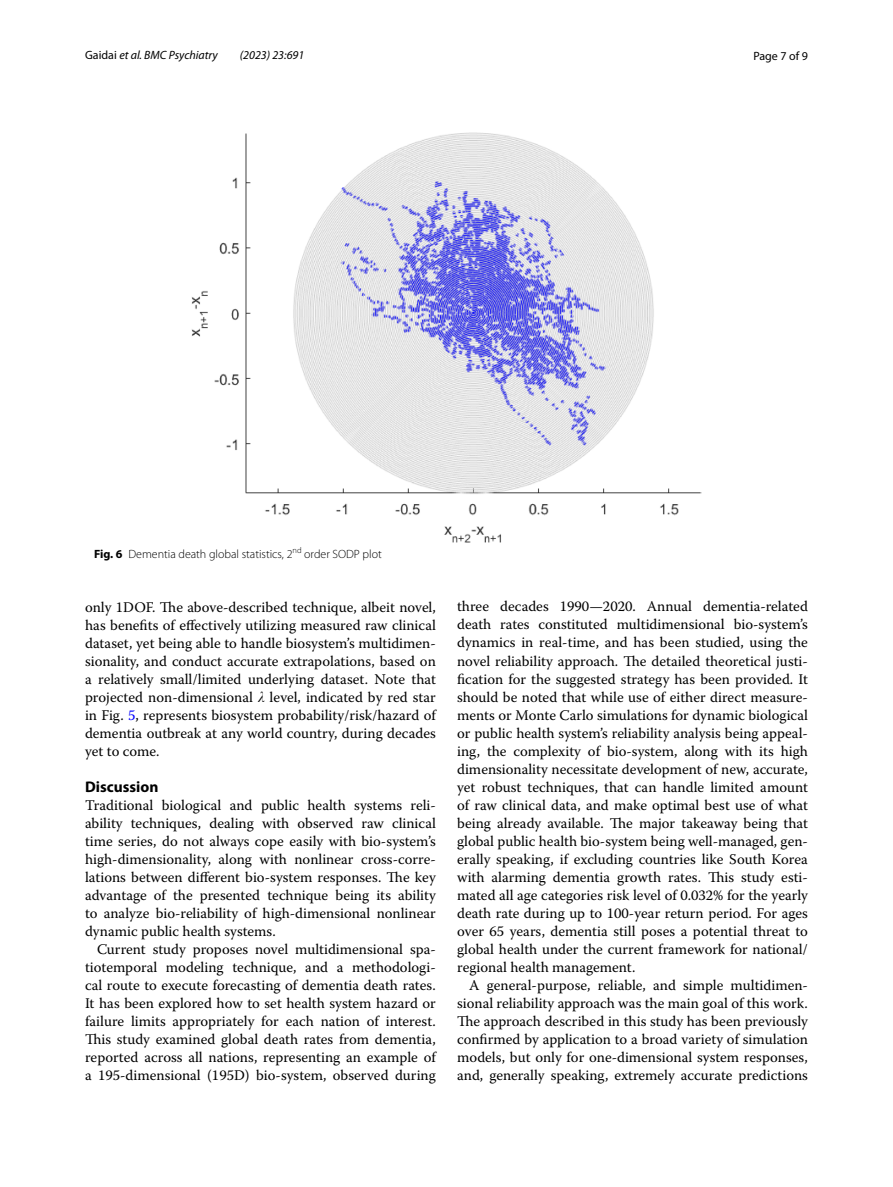
<style>
.page{position:relative;width:893px;height:1187px;background:#fff}
.page>*{position:absolute;margin:0;border:0;box-sizing:border-box;transform-origin:0 0}
.t1{font:700 15.45px "Myriad Pro";color:#000}
.t2{font:14.7px/18px "Warnock Pro";color:#000;text-align:justify}
.t3{font:300 12px "Myriad Pro";color:#000}
.t4{font:italic 12px "Myriad Pro";color:#000}
.t5{font:12px "Myriad Pro";color:#000}
.s1{font-style:normal}
.s2{font-weight:700}
.s3{color:#00f}
</style>
<div class="page">
<img style="left:191px;top:133px;width:511px;height:410px">
<p class="t4" style="left:85px;top:48px;width:134px"><span class="s1">Gaidai</span> et al. BMC Psychiatry</p>
<p class="t4" style="left:240px;top:48px;width:66px">(2023) 23:691</p>
<p class="t5" style="left:753px;top:48px;width:56px">Page 7 of 9</p>
<p class="t3" style="left:94px;top:547px;width:289px"><span class="s2">Fig. 6</span> Dementia death global statistics, 2<sup>nd</sup> order SODP plot</p>
<p class="t2" style="left:85px;top:597px;width:352px">only 1DOF. The above-described technique, albeit novel, has benefits of effectively utilizing measured raw clinical dataset, yet being able to handle biosystem’s multidimen&shy;sionality, and conduct accurate extrapolations, based on a relatively small/limited underlying dataset. Note that projected non-dimensional level, indicated by red star in Fig. <span class="s3">5</span>, represents biosystem probability/risk/hazard of dementia outbreak at any world country, during decades yet to come.</p>
<p class="t1" style="left:85px;top:776px;width:75px">Discussion</p>
<p class="t2" style="left:85px;top:795px;width:352px">Traditional biological and public health systems reli&shy;ability techniques, dealing with observed raw clinical time series, do not always cope easily with bio-system’s high-dimensionality, along with nonlinear cross-corre&shy;lations between different bio-system responses. The key advantage of the presented technique being its ability to analyze bio-reliability of high-dimensional nonlinear dynamic public health systems.</p>
<p class="t2" style="left:85px;top:939px;width:352px;text-indent:12px">Current study proposes novel multidimensional spa&shy;tiotemporal modeling technique, and a methodologi&shy;cal route to execute forecasting of dementia death rates.<br>It has been explored how to set health system hazard or failure limits appropriately for each nation of interest.<br>This study examined global death rates from dementia, reported across all nations, representing an example of a 195-dimensional (195D) bio-system, observed during</p>
<p class="t2" style="left:457px;top:597px;width:352px">three decades 1990—2020. Annual dementia-related death rates constituted multidimensional bio-system’s dynamics in real-time, and has been studied, using the novel reliability approach. The detailed theoretical justi&shy;fication for the suggested strategy has been provided. It should be noted that while use of either direct measure&shy;ments or Monte Carlo simulations for dynamic biological or public health system’s reliability analysis being appeal&shy;ing, the complexity of bio-system, along with its high dimensionality necessitate development of new, accurate, yet robust techniques, that can handle limited amount of raw clinical data, and make optimal best use of what being already available. The major takeaway being that global public health bio-system being well-managed, gen&shy;erally speaking, if excluding countries like South Korea with alarming dementia growth rates. This study esti&shy;mated all age categories risk level of 0.032% for the yearly death rate during up to 100-year return period. For ages over 65 years, dementia still poses a potential threat to global health under the current framework for national/ regional health management.</p>
<p class="t2" style="left:457px;top:975px;width:352px;text-indent:12px">A general-purpose, reliable, and simple multidimen&shy;sional reliability approach was the main goal of this work.<br>The approach described in this study has been previously confirmed by application to a broad variety of simulation models, but only for one-dimensional system responses, and, generally speaking, extremely accurate predictions</p>
</div>
